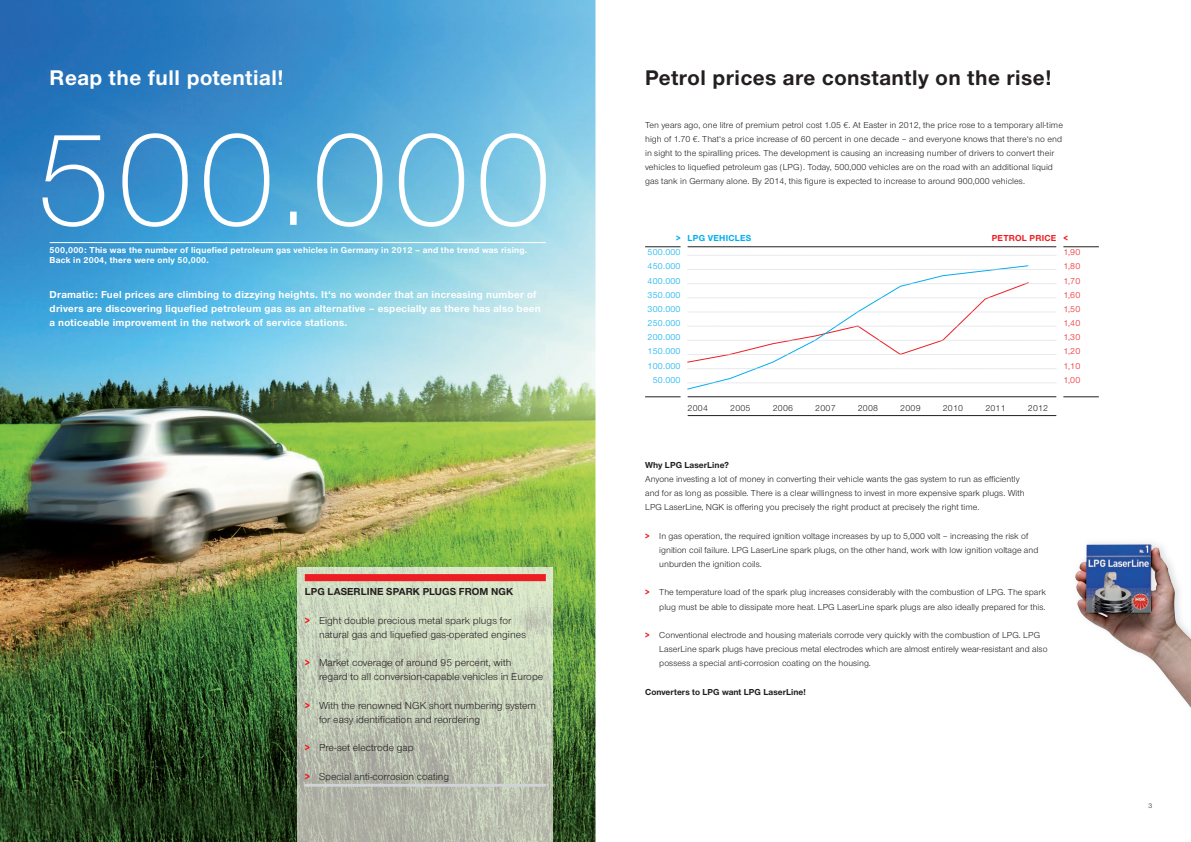
<style>
.page{position:relative;width:1191px;height:842px;background:#fff}
.page>*{position:absolute;margin:0;border:0;box-sizing:border-box;transform-origin:0 0}
.t1{font:700 22px "Nimbus San Nov";letter-spacing:.025em;color:#231f20}
.t2{font:700 22px "Nimbus San Nov";letter-spacing:.025em;color:#fff}
.t3{font:10.5px/14.2px "Nimbus San Nov";letter-spacing:.005em;color:#231f20}
.t4{font:700 10.5px/14.2px "Nimbus San Nov";letter-spacing:.025em;color:#fff}
.t5{font:700 10.5px "Nimbus San Nov";letter-spacing:.005em;color:#231f20}
.t6{font:9px/14.2px "Nimbus San Nov";letter-spacing:.005em;color:#231f20}
.t7{font:700 9px/10.6px "Nimbus San Nov";letter-spacing:.025em;color:#fff}
.t8{font:9px/14.2px "Nimbus San Nov";letter-spacing:.025em;color:#00aeef;text-align:center}
.t9{font:700 9px "Nimbus San Nov";letter-spacing:.005em;color:#231f20}
.t10{font:9px/14.2px "Nimbus San Nov";letter-spacing:.025em;color:#ee1d23;text-align:justify}
.t11{font:700 9px "Nimbus San Nov";letter-spacing:.025em;color:#00aeef}
.t12{font:700 9px "Nimbus San Nov";letter-spacing:.02em;color:#ee1d23}
.t13{font:7px "Nimbus San Nov";color:#231f20}
.s1{font-weight:700;color:#ee1d23}
</style>
<div class="page">
<img style="left:0;top:0;width:595px;height:842px">
<img style="left:1074px;top:544px;width:117px;height:164px">
<hr style="left:687px;top:397px;width:369px;height:1px;background:#231f20">
<hr style="left:687px;top:415px;width:369px;height:1px;background:#231f20">
<hr style="left:645px;top:247px;width:35px;height:1px;background:#231f20">
<hr style="left:645px;top:397px;width:35px;height:1px;background:#231f20">
<hr style="left:1063px;top:247px;width:35px;height:1px;background:#231f20">
<hr style="left:1063px;top:397px;width:35px;height:1px;background:#231f20">
<svg style="left:687px;top:265px;width:342px;height:125px"></svg>
<img style="left:298px;top:567px;width:255px;height:275px">
<svg style="left:43px;top:133px;width:503px;height:94px;background:#6db4dc"></svg>
<hr style="left:50px;top:242px;width:496px;height:1px;background:#fff">
<div style="left:305px;top:574px;width:241px;height:7px;background:#ee1d23"></div>
<hr style="left:305px;top:784px;width:241px;height:3px;background:#d0d4d8">
<hr style="left:687px;top:247px;width:369px;height:1px;background:#231f20">
<svg style="left:687px;top:255px;width:369px;height:1px"></svg>
<svg style="left:687px;top:269px;width:369px;height:1px"></svg>
<svg style="left:687px;top:281px;width:369px;height:88px"></svg>
<svg style="left:687px;top:383px;width:342px;height:1px"></svg>
<h1 class="t2" style="left:50px;top:65px;width:236px">Reap the full potential!</h1>
<p class="t7" style="left:50px;top:244px;width:479px">500,000: This was the number of liquefied petroleum gas vehicles in Germany in 2012 – and the trend was rising.<br>Back in 2004, there were only 50,000.</p>
<p class="t4" style="left:50px;top:287px;width:493px">Dramatic: Fuel prices are climbing to dizzying heights. It‘s no wonder that an increasing number of drivers are discovering liquefied petroleum gas as an alternative – especially as there has also been a noticeable improvement in the network of service stations.</p>
<p class="t5" style="left:305px;top:586px;width:210px">LPG LASERLINE SPARK PLUGS FROM NGK</p>
<p class="t3" style="left:319px;top:613px;width:208px;text-indent:-14px"><span class="s1">&gt;</span> Eight double precious metal spark plugs for natural gas and liquefied gas-operated engines</p>
<p class="t3" style="left:319px;top:656px;width:226px;text-indent:-14px"><span class="s1">&gt;</span> Market coverage of around 95 percent, with<br>regard to all conversion-capable vehicles in Europe</p>
<p class="t3" style="left:319px;top:698px;width:219px;text-indent:-14px"><span class="s1">&gt;</span> With the renowned NGK short numbering system for easy identification and reordering</p>
<p class="t3" style="left:305px;top:741px;width:110px"><span class="s1">&gt;</span> Pre-set electrode gap</p>
<p class="t3" style="left:305px;top:769px;width:146px"><span class="s1">&gt;</span> Special anti-corrosion coating</p>
<h1 class="t1" style="left:645px;top:65px;width:408px">Petrol prices are constantly on the rise!</h1>
<p class="t6" style="left:645px;top:118px;width:419px">Ten years ago, one litre of premium petrol cost 1.05 €. At Easter in 2012, the price rose to a temporary all-time high of 1.70 €. That‘s a price increase of 60 percent in one decade – and everyone knows that there‘s no end in sight to the spiralling prices. The development is causing an increasing number of drivers to convert their vehicles to liquefied petroleum gas (LPG). Today, 500,000 vehicles are on the road with an additional liquid gas tank in Germany alone. By 2014, this figure is expected to increase to around 900,000 vehicles.</p>
<p class="t11" style="left:687px;top:233px;width:65px">LPG VEHICLES</p>
<p class="t12" style="left:992px;top:233px;width:66px">PETROL PRICE</p>
<p class="t11" style="left:676px;top:233px;width:6px">&gt;</p>
<p class="t8" style="left:647px;top:245px;width:34px">500.000<br>450.000<br>400.000<br>350.000<br>300.000<br>250.000<br>200.000<br>150.000<br>100.000<br>50.000</p>
<p class="t12" style="left:1063px;top:233px;width:6px">&lt;</p>
<p class="t10" style="left:1063px;top:245px;width:18px">1,90<br>1,80<br>1,70<br>1,60<br>1,50<br>1,40<br>1,30<br>1,20<br>1,10<br>1,00</p>
<p class="t6" style="left:687px;top:401px;width:22px">2004</p>
<p class="t6" style="left:730px;top:401px;width:22px">2005</p>
<p class="t6" style="left:772px;top:401px;width:22px">2006</p>
<p class="t6" style="left:815px;top:401px;width:22px">2007</p>
<p class="t6" style="left:857px;top:401px;width:22px">2008</p>
<p class="t6" style="left:900px;top:401px;width:22px">2009</p>
<p class="t6" style="left:942px;top:401px;width:22px">2010</p>
<p class="t6" style="left:985px;top:401px;width:22px">2011</p>
<p class="t6" style="left:1027px;top:401px;width:22px">2012</p>
<p class="t9" style="left:645px;top:459px;width:85px">Why LPG LaserLine?</p>
<p class="t6" style="left:645px;top:472px;width:381px">Anyone investing a lot of money in converting their vehicle wants the gas system to run as efficiently and for as long as possible. There is a clear willingness to invest in more expensive spark plugs. With<br>LPG LaserLine, NGK is offering you precisely the right product at precisely the right time.</p>
<p class="t6" style="left:659px;top:529px;width:381px;text-indent:-14px"><span class="s1">&gt;</span> In gas operation, the required ignition voltage increases by up to 5,000 volt – increasing the risk of ignition coil failure. LPG LaserLine spark plugs, on the other hand, work with low ignition voltage and unburden the ignition coils.</p>
<p class="t6" style="left:645px;top:585px;width:402px;text-align:right"><span class="s1">&gt;</span> The temperature load of the spark plug increases considerably with the combustion of LPG. The spark plug must be able to dissipate more heat. LPG LaserLine spark plugs are also ideally prepared for this.</p>
<p class="t6" style="left:659px;top:628px;width:390px;text-indent:-14px"><span class="s1">&gt;</span> Conventional electrode and housing materials corrode very quickly with the combustion of LPG. LPG<br>LaserLine spark plugs have precious metal electrodes which are almost entirely wear-resistant and also possess a special anti-corrosion coating on the housing.</p>
<p class="t9" style="left:645px;top:686px;width:162px">Converters to LPG want LPG LaserLine!</p>
<p class="t13" style="left:1148px;top:802px;width:5px">3</p>
</div>
